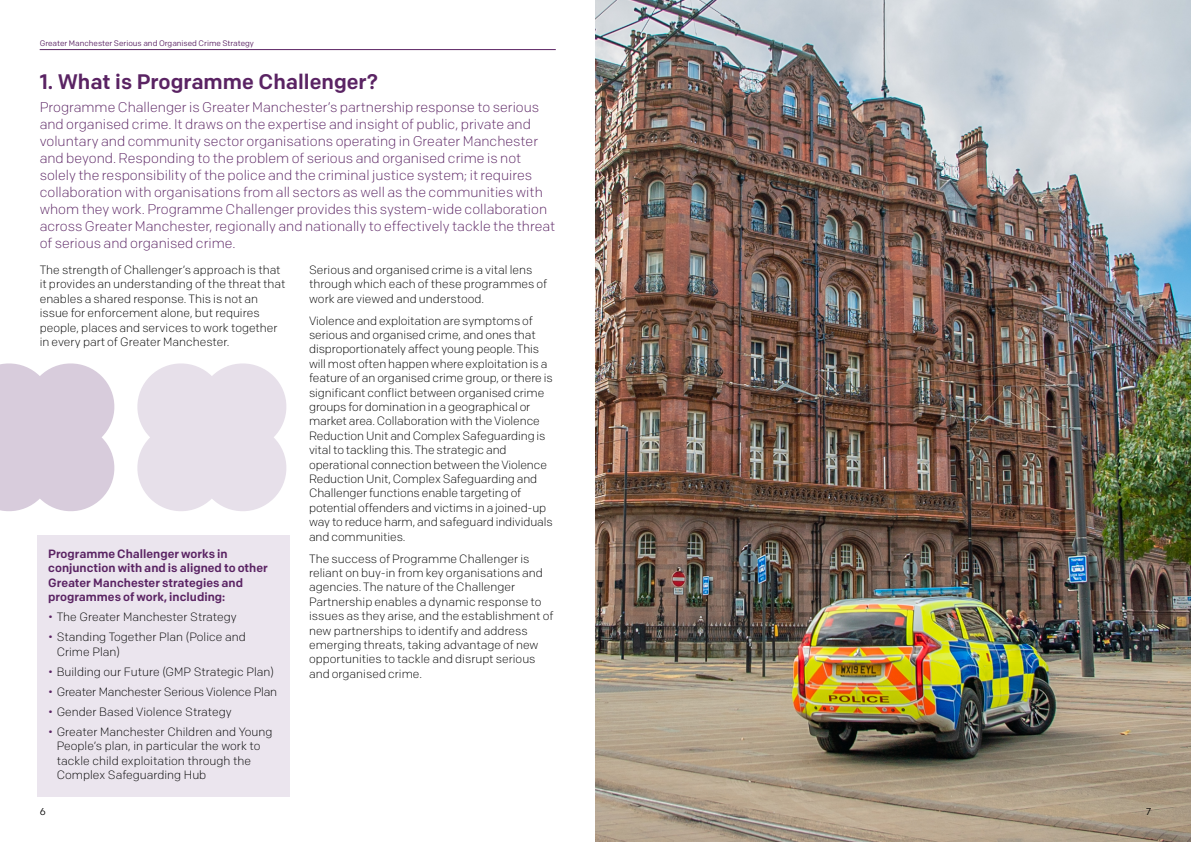
<style>
.page{position:relative;width:1191px;height:842px;background:#fff}
.page>*{position:absolute;margin:0;border:0;box-sizing:border-box;transform-origin:0 0}
.H3_GMCA{font:500 21px "Colfax";color:#5a2363}
.H4_GMCA{font:300 14px/17px "Colfax";color:#5a2363}
.P_GMCA{font:300 12px/14.4px "Colfax";letter-spacing:-.005em;color:#000}
.H5_GMCA{font:500 12px/14.4px "Colfax";color:#5a2363}
.t1{font:10px "Colfax";color:#000}
.t2{font:8px "Colfax";color:#5a2363}
.s1{color:#5a2363}
</style>
<div class="page">
<hr style="left:40px;top:49px;width:516px;height:1px;background:#5a2363">
<svg style="left:0;top:363px;width:115px;height:148px;background:#dbd1df"></svg>
<svg style="left:137px;top:363px;width:150px;height:148px;background:#eae3ec"></svg>
<div style="left:37px;top:535px;width:252px;height:83px;background:#ebe5ee"></div>
<div style="left:37px;top:618px;width:252px;height:55px;background:#ebe5ee"></div>
<div style="left:37px;top:673px;width:252px;height:40px;background:#ebe5ee"></div>
<div style="left:37px;top:713px;width:252px;height:83px;background:#ebe5ee"></div>
<img style="left:595px;top:0;width:596px;height:842px">
<p class="t2" style="left:40px;top:38px;width:216px">Greater Manchester Serious and Organised Crime Strategy</p>
<h3 class="H3_GMCA" style="left:40px;top:69px;width:339px">1. What is Programme Challenger?</h3>
<p class="H4_GMCA" style="left:40px;top:99px;width:517px">Programme Challenger is Greater Manchester’s partnership response to serious and organised crime. It draws on the expertise and insight of public, private and voluntary and community sector organisations operating in Greater Manchester and beyond. Responding to the problem of serious and organised crime is not solely the responsibility of the police and the criminal justice system; it requires collaboration with organisations from all sectors as well as the communities with whom they work. Programme Challenger provides this system-wide collaboration across Greater Manchester, regionally and nationally to effectively tackle the threat of serious and organised crime.</p>
<p class="P_GMCA" style="left:40px;top:262px;width:247px">The strength of Challenger’s approach is that it provides an understanding of the threat that enables a shared response. This is not an issue for enforcement alone, but requires people, places and services to work together in every part of Greater Manchester.</p>
<p class="P_GMCA" style="left:309px;top:262px;width:240px">Serious and organised crime is a vital lens through which each of these programmes of work are viewed and understood.</p>
<p class="P_GMCA" style="left:309px;top:313px;width:245px">Violence and exploitation are symptoms of serious and organised crime, and ones that disproportionately affect young people. This will most often happen where exploitation is a feature of an organised crime group, or there is significant conflict between organised crime groups for domination in a geographical or market area. Collaboration with the Violence Reduction Unit and Complex Safeguarding is vital to tackling this. The strategic and operational connection between the Violence Reduction Unit, Complex Safeguarding and Challenger functions enable targeting of potential offenders and victims in a joined-up way to reduce harm, and safeguard individuals and communities.</p>
<p class="P_GMCA" style="left:309px;top:551px;width:246px">The success of Programme Challenger is reliant on buy-in from key organisations and agencies. The nature of the Challenger Partnership enables a dynamic response to issues as they arise, and the establishment of new partnerships to identify and address emerging threats, taking advantage of new opportunities to tackle and disrupt serious and organised crime.</p>
<p class="H5_GMCA" style="left:48px;top:546px;width:221px">Programme Challenger works in conjunction with and is aligned to other Greater Manchester strategies and programmes of work, including:</p>
<p class="P_GMCA" style="left:48px;top:610px;width:190px"><span class="s1">•</span> The Greater Manchester Strategy</p>
<p class="P_GMCA" style="left:57px;top:630px;width:191px;text-indent:-9px"><span class="s1">•</span> Standing Together Plan (Police and<br>Crime Plan)</p>
<p class="P_GMCA" style="left:48px;top:664px;width:227px"><span class="s1">•</span> Building our Future (GMP Strategic Plan)</p>
<p class="P_GMCA" style="left:48px;top:684px;width:230px"><span class="s1">•</span> Greater Manchester Serious Violence Plan</p>
<p class="P_GMCA" style="left:48px;top:704px;width:185px"><span class="s1">•</span> Gender Based Violence Strategy</p>
<p class="P_GMCA" style="left:57px;top:725px;width:217px;text-indent:-9px"><span class="s1">•</span> Greater Manchester Children and Young People’s plan, in particular the work to tackle child exploitation through the Complex Safeguarding Hub</p>
<p class="t1" style="left:40px;top:806px;width:7px">6</p>
<p class="t1" style="left:1145px;top:806px;width:7px">7</p>
</div>
